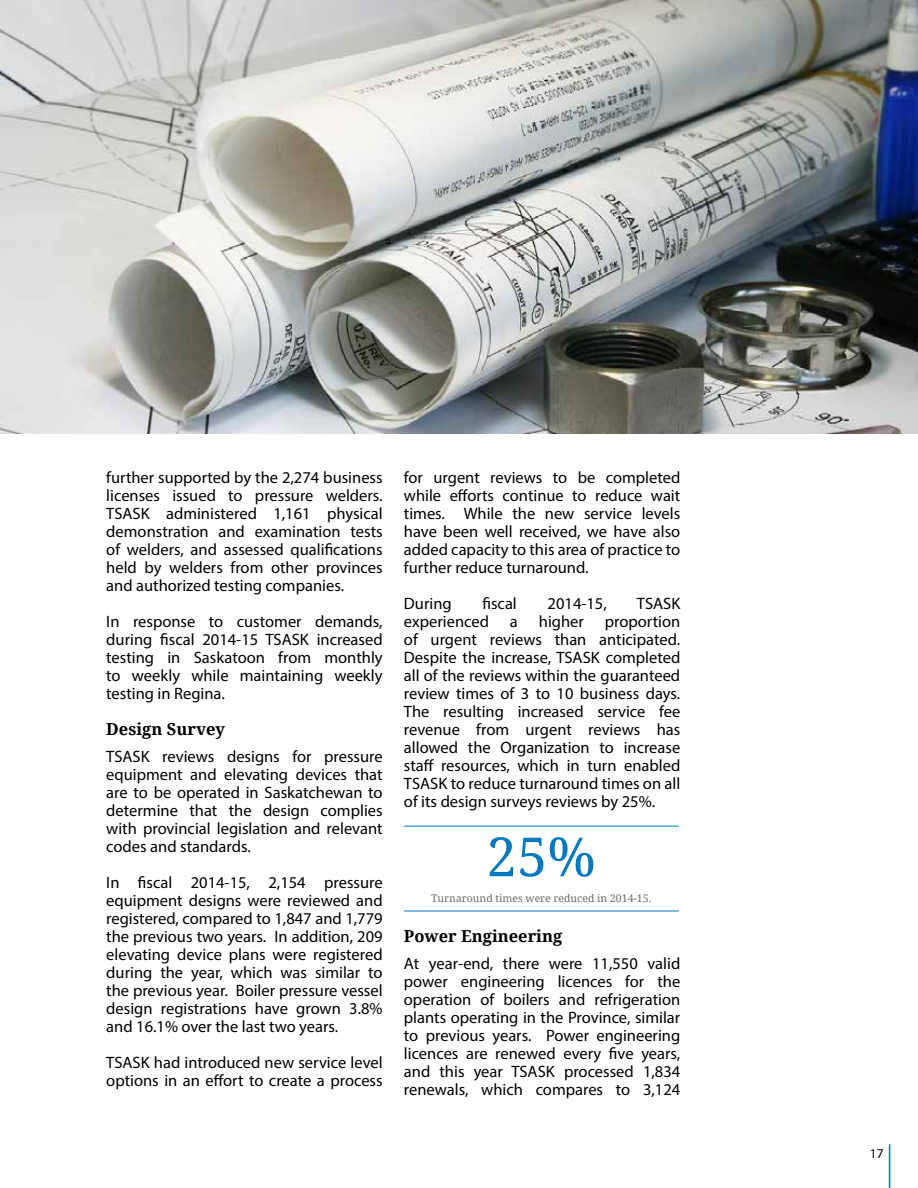
<style>
.page{position:relative;width:918px;height:1188px;background:#fff}
.page>*{position:absolute;margin:0;border:0;box-sizing:border-box;transform-origin:0 0}
.t1{font:54px "Droid Serif";color:#0079c1}
.t2{font:16.5px/18px "Myriad Pro";color:#000;text-align:justify}
.t3{font:700 16.5px "Droid Serif";color:#000}
.t4{font:13.5px "Myriad Pro";color:#000}
.t5{font:10.5px "Droid Serif";color:#6d6e71}
</style>
<div class="page">
<img style="left:0;top:0;width:918px;height:434px">
<hr style="left:404px;top:826px;width:275px;height:1px;background:#0079c1">
<hr style="left:404px;top:911px;width:275px;height:1px;background:#0079c1">
<hr style="left:889px;top:1144px;width:1px;height:44px;background:#0079c1">
<p class="t2" style="left:106px;top:468px;width:278px">further supported by the 2,274 business licenses issued to pressure welders.<br>TSAS</p>
<p class="t2" style="left:106px;top:504px;width:278px;text-indent:34px">K administered 1,161 physical demonstration and examination tests of welders, and assessed qualifications held by welders from other provinces and authorized testing companies.</p>
<p class="t2" style="left:106px;top:612px;width:278px">I n response to customer demands, during fiscal 2014-15 TSAS</p>
<p class="t2" style="left:106px;top:630px;width:278px;text-indent:194px">K increased testing in Saskatoon from monthly to weekly while maintaining weekly testing in Regina.</p>
<p class="t3" style="left:106px;top:718px;width:120px">Design Survey</p>
<p class="t2" style="left:106px;top:747px;width:10px">TSAS</p>
<p class="t2" style="left:106px;top:747px;width:278px;text-indent:34px">K reviews designs for pressure equipment and elevating devices that are to be operated in Saskatchewan to determine that the design complies with provincial legislation and relevant codes and standards.</p>
<p class="t2" style="left:106px;top:873px;width:278px">I n fiscal 2014-15, 2,154 pressure equipment designs were reviewed and registered, compared to 1,847 and 1,779 the previous two years. I n addition, 209 elevating device plans were registered during the year, which was similar to the previous year. Boiler pressure vessel design registrations have grown 3.8% and 16.1% over the last two years.</p>
<p class="t2" style="left:106px;top:1053px;width:10px">TSAS</p>
<p class="t2" style="left:106px;top:1053px;width:278px;text-align:right">K had introduced new service level options in an effort to create a process</p>
<p class="t2" style="left:404px;top:468px;width:278px">for urgent reviews to be completed while efforts continue to reduce wait times. While the new service levels have been well received, we have also added capacity to this area of practice to further reduce turnaround.</p>
<p class="t2" style="left:404px;top:594px;width:49px">During</p>
<p class="t2" style="left:482px;top:594px;width:36px">fiscal</p>
<p class="t2" style="left:548px;top:594px;width:61px">2014-15,</p>
<p class="t2" style="left:637px;top:594px;width:10px">TSAS</p>
<p class="t2" style="left:671px;top:594px;width:10px">K</p>
<p class="t2" style="left:404px;top:612px;width:87px">experienced</p>
<p class="t2" style="left:510px;top:612px;width:9px">a</p>
<p class="t2" style="left:539px;top:612px;width:47px">higher</p>
<p class="t2" style="left:404px;top:612px;width:278px;text-indent:201px">proportion of urgent reviews than anticipated.<br>Despite the increase, TSAS</p>
<p class="t2" style="left:404px;top:648px;width:278px;text-indent:187px">K completed all of the reviews within the guaranteed review times of 3 to 10 business days.<br>The resulting increased service fee revenue from urgent reviews has allowed the Organization to increase staff resources, which in turn enabled TSAS</p>
<p class="t2" style="left:404px;top:774px;width:278px;text-indent:34px">K to reduce turnaround times on all of its design surveys reviews by 25%.</p>
<h1 class="t1" style="left:487px;top:820px;width:110px">25%</h1>
<p class="t5" style="left:431px;top:891px;width:222px">Turnaround times were reduced in 2014-15.</p>
<p class="t3" style="left:404px;top:925px;width:160px">Power Engineering</p>
<p class="t2" style="left:404px;top:954px;width:278px">At year-end, there were 11,550 valid power engineering licences for the operation of boilers and refrigeration plants operating in the Province, similar to previous years. Power engineering licences are renewed every five years, and this year TSAS</p>
<p class="t2" style="left:404px;top:1062px;width:278px;text-align:right">K processed 1,834<br>renewals, which compares to 3,124</p>
<p class="t4" style="left:870px;top:1145px;width:15px">17</p>
</div>
